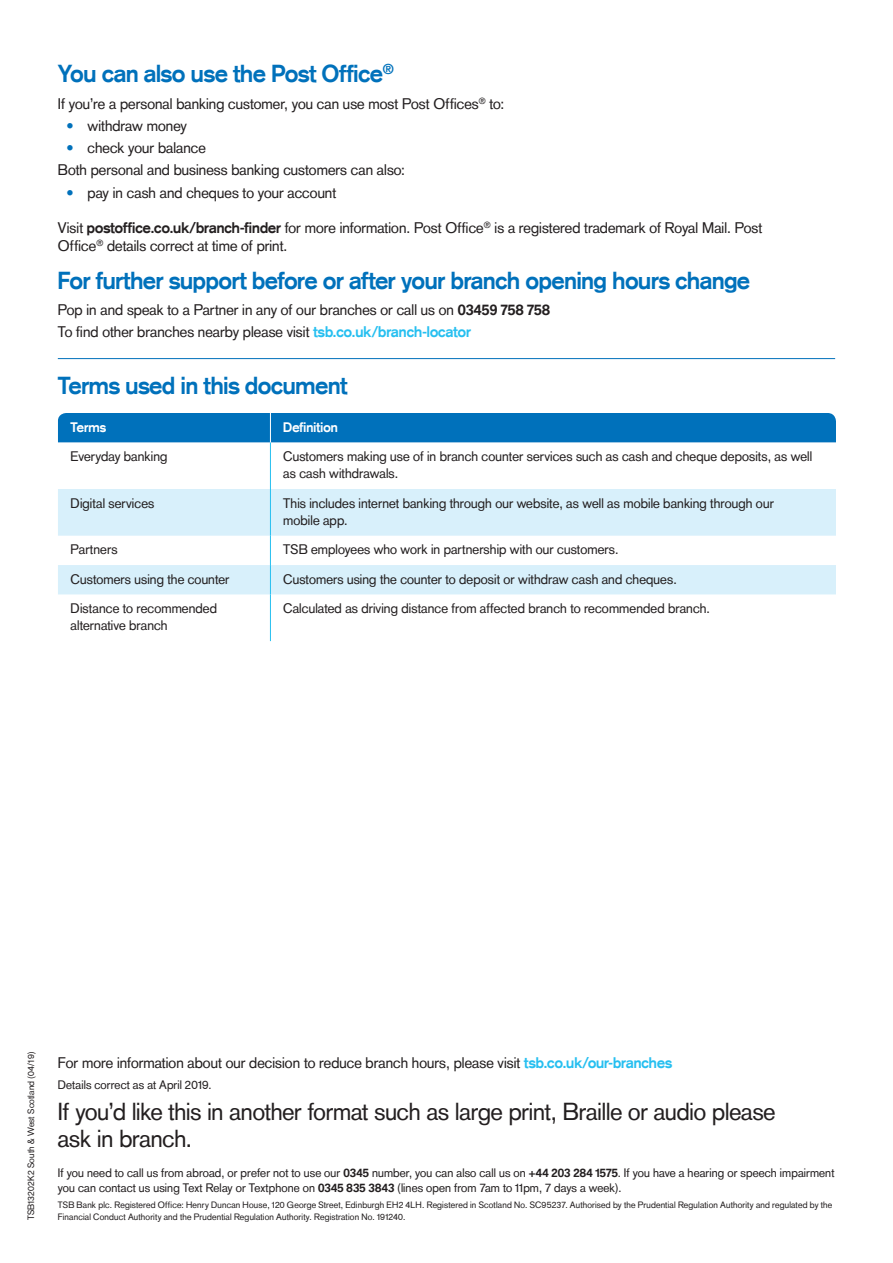
<style>
.page{position:relative;width:893px;height:1263px;background:#fff}
.page>*{position:absolute;margin:0;border:0;box-sizing:border-box;transform-origin:0 0}
.Sub_Head{font:700 24px "Basic Commercialfor TSB";color:#0071bb}
.Braille_Copy{font:24px/27px "Basic Commercialfor TSB";letter-spacing:-.005em;color:#231f20}
.Intro_Copy{font:15px/18px "Basic Commercialfor TSB";letter-spacing:.005em;color:#231f20}
.Body_Copy{font:15px "Basic Commercialfor TSB";letter-spacing:.005em;color:#231f20}
.Table_Body_copy{font:13.5px/17.2px "Basic Commercialfor TSB";letter-spacing:.01em;color:#231f20}
.Table_Header{font:700 13.5px "Basic Commercialfor TSB";letter-spacing:.01em;color:#fff}
.Body_Copy-2{font:12px/15px "Basic Commercialfor TSB";letter-spacing:.015em;color:#231f20}
.Stock_Code{font:9px "Basic Commercialfor TSB";letter-spacing:.02em;color:#231f20}
.s1{color:#0071bb}
.s2{font-weight:700}
.s3{font-weight:700;color:#26bff0}
</style>
<div class="page">
<hr style="left:58px;top:358px;width:777px;height:1px;background:#0071bb">
<svg style="left:58px;top:489px;width:778px;height:105px;fill:#d8f0fb"></svg>
<hr style="left:270px;top:442px;width:1px;height:47px;background:#26bff0">
<hr style="left:270px;top:489px;width:1px;height:47px;background:#26bff0">
<div style="left:58px;top:413px;width:778px;height:29px;background:#0071bb"></div>
<svg style="left:270px;top:536px;width:1px;height:58px"></svg>
<hr style="left:270px;top:594px;width:1px;height:47px;background:#26bff0">
<p class="Sub_Head" style="left:58px;top:59px;width:337px">You can also use the Post Office<sup>®</sup></p>
<p class="Intro_Copy" style="left:58px;top:94px;width:448px">If you’re a personal banking customer, you can use most Post Offices<sup>®</sup> to:</p>
<p class="Intro_Copy" style="left:66px;top:117px;width:122px"><span class="s1">•</span> withdraw money</p>
<p class="Intro_Copy" style="left:66px;top:139px;width:141px"><span class="s1">•</span> check your balance</p>
<p class="Intro_Copy" style="left:58px;top:161px;width:349px">Both personal and business banking customers can also:</p>
<p class="Intro_Copy" style="left:66px;top:183px;width:271px"><span class="s1">•</span> pay in cash and cheques to your account</p>
<p class="Intro_Copy" style="left:58px;top:218px;width:706px">Visit <span class="s2">postoffice.co.uk/branch-finder</span> for more information. Post Office<sup>®</sup> is a registered trademark of Royal Mail. Post<br>Office<sup>®</sup> details correct at time of print.</p>
<p class="Sub_Head" style="left:58px;top:266px;width:694px">For further support before or after your branch opening hours change</p>
<p class="Intro_Copy" style="left:58px;top:301px;width:494px">Pop in and speak to a Partner in any of our branches or call us on <span class="s2">03459 758 758</span></p>
<p class="Intro_Copy" style="left:58px;top:323px;width:414px">To find other branches nearby please visit <span class="s3">tsb.co.uk/branch-locator</span></p>
<p class="Sub_Head" style="left:58px;top:371px;width:291px">Terms used in this document</p>
<p class="Table_Header" style="left:71px;top:419px;width:37px">Terms</p>
<p class="Table_Header" style="left:283px;top:419px;width:56px">Definition</p>
<p class="Table_Body_copy" style="left:71px;top:448px;width:98px">Everyday banking</p>
<p class="Table_Body_copy" style="left:283px;top:448px;width:530px">Customers making use of in branch counter services such as cash and cheque deposits, as well as cash withdrawals.</p>
<p class="Table_Body_copy" style="left:71px;top:494px;width:85px">Digital services</p>
<p class="Table_Body_copy" style="left:283px;top:494px;width:492px">This includes internet banking through our website, as well as mobile banking through our mobile app.</p>
<p class="Table_Body_copy" style="left:71px;top:541px;width:48px">Partners</p>
<p class="Table_Body_copy" style="left:283px;top:541px;width:337px">TSB employees who work in partnership with our customers.</p>
<p class="Table_Body_copy" style="left:71px;top:570px;width:160px">Customers using the counter</p>
<p class="Table_Body_copy" style="left:283px;top:570px;width:395px">Customers using the counter to deposit or withdraw cash and cheques.</p>
<p class="Table_Body_copy" style="left:71px;top:600px;width:148px">Distance to recommended alternative branch</p>
<p class="Table_Body_copy" style="left:283px;top:600px;width:428px">Calculated as driving distance from affected branch to recommended branch.</p>
<p class="Stock_Code" style="left:26px;top:1220px;width:170px;rotate:-90deg">TSB13202K2 South &amp; West Scotland (04/19)</p>
<p class="Body_Copy" style="left:58px;top:1053px;width:616px">For more information about our decision to reduce branch hours, please visit <span class="s3">tsb.co.uk/our-branches</span></p>
<p class="Body_Copy-2" style="left:58px;top:1077px;width:155px">Details correct as at April 2019.</p>
<p class="Braille_Copy" style="left:58px;top:1098px;width:719px">If you’d like this in another format such as large print, Braille or audio please ask in branch.</p>
<p class="Body_Copy-2" style="left:58px;top:1165px;width:778px">If you need to call us from abroad, or prefer not to use our <span class="s2">0345</span> number, you can also call us on <span class="s2">+44 203 284 1575</span>. If you have a hearing or speech impairment you can contact us using Text Relay or Textphone on <span class="s2">0345 835 3843</span> (lines open from 7am to 11pm, 7 days a week).</p>
<p class="Stock_Code" style="left:58px;top:1200px;width:776px">TSB Bank plc. Registered Office: Henry Duncan House, 120 George Street, Edinburgh EH2 4LH. Registered in Scotland No. SC95237. Authorised by the Prudential Regulation Authority and regulated by the</p>
<p class="Stock_Code" style="left:58px;top:1212px;width:349px">Financial Conduct Authority and the Prudential Regulation Authority. Registration No. 191240.</p>
</div>
